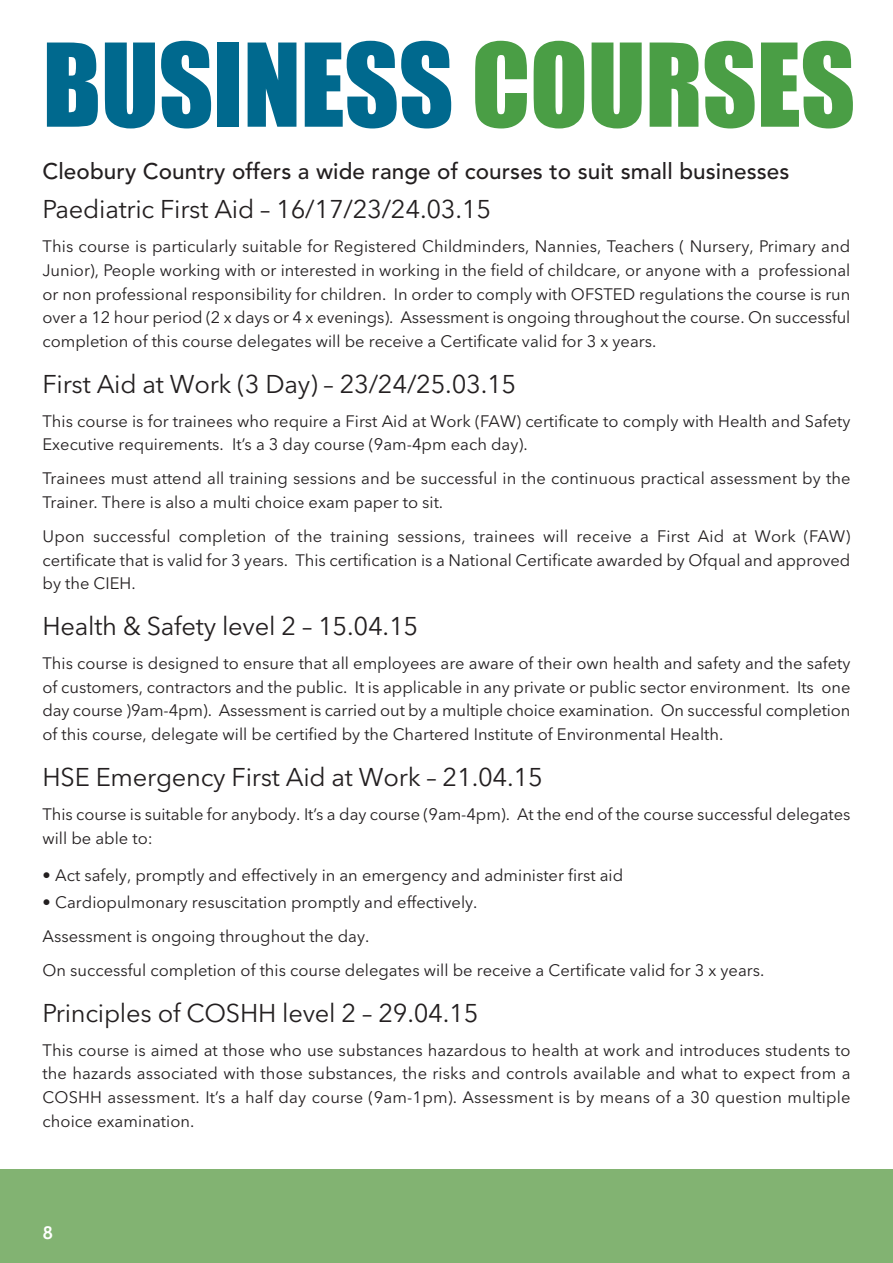
<style>
.page{position:relative;width:893px;height:1263px;background:#fff}
.page>*{position:absolute;margin:0;border:0;box-sizing:border-box;transform-origin:0 0}
.t1{font:106.5px "Impact";letter-spacing:-.005em;color:#00698e}
.t2{font:25.5px "Avenir Next";letter-spacing:-.01em;color:#231f20}
.t3{font:500 22.5px "Avenir";letter-spacing:.005em;color:#231f20}
.t4{font:700 18px "Cabin";color:#fff}
.t5{font:16.5px/23.5px "Avenir Next";color:#231f20;text-align:justify}
.s1{color:#4a9e45}
</style>
<div class="page">
<div style="left:0;top:1169px;width:892px;height:94px;background:#82b372"></div>
<h1 class="t1" style="left:43px;top:2px;width:814px">BUSINESS <span class="s1">COURSES</span></h1>
<h3 class="t3" style="left:43px;top:151px;width:748px">Cleobury Country offers a wide range of courses to suit small businesses</h3>
<h2 class="t2" style="left:43px;top:194px;width:450px">Paediatric First Aid – 16/17/23/24.03.15</h2>
<p class="t5" style="left:43px;top:235px;width:809px">This course is particularly suitable for Registered Childminders, Nannies, Teachers ( Nursery, Primary and Junior), People working with or interested in working in the field of childcare, or anyone with a professional or non professional responsibility for children. In order to comply with OFSTED regulations the course is run over a 12 hour period (2 x days or 4 x evenings). Assessment is ongoing throughout the course. On successful completion of this course delegates will be receive a Certificate valid for 3 x years.</p>
<h2 class="t2" style="left:43px;top:369px;width:475px">First Aid at Work (3 Day) – 23/24/25.03.15</h2>
<p class="t5" style="left:43px;top:409px;width:809px">This course is for trainees who require a First Aid at Work (FAW) certificate to comply with Health and Safety<br>Executive requirements. It’s a 3 day course (9am-4pm each day).</p>
<p class="t5" style="left:43px;top:467px;width:809px">Trainees must attend all training sessions and be successful in the continuous practical assessment by the<br>Trainer. There is also a multi choice exam paper to sit.</p>
<p class="t5" style="left:43px;top:524px;width:809px">Upon successful completion of the training sessions, trainees will receive a First Aid at Work (FAW) certificate that is valid for 3 years. This certification is a National Certificate awarded by Ofqual and approved by the CIEH.</p>
<h2 class="t2" style="left:43px;top:611px;width:377px">Health &amp; Safety level 2 – 15.04.15</h2>
<p class="t5" style="left:43px;top:652px;width:809px">This course is designed to ensure that all employees are aware of their own health and safety and the safety of customers, contractors and the public. It is applicable in any private or public sector environment. Its one day course )9am-4pm). Assessment is carried out by a multiple choice examination. On successful completion of this course, delegate will be certified by the Chartered Institute of Environmental Health.</p>
<h2 class="t2" style="left:43px;top:762px;width:502px">HSE Emergency First Aid at Work – 21.04.15</h2>
<p class="t5" style="left:43px;top:802px;width:809px">This course is suitable for anybody. It’s a day course (9am-4pm). At the end of the course successful delegates will be able to:</p>
<p class="t5" style="left:43px;top:863px;width:582px">• Act safely, promptly and effectively in an emergency and administer first aid</p>
<p class="t5" style="left:43px;top:885px;width:723px;line-height:34px;text-align:left">• Cardiopulmonary resuscitation promptly and effectively.<br>Assessment is ongoing throughout the day.<br>On successful completion of this course delegates will be receive a Certificate valid for 3 x years.</p>
<h2 class="t2" style="left:43px;top:998px;width:437px">Principles of COSHH level 2 – 29.04.15</h2>
<p class="t5" style="left:43px;top:1038px;width:809px">This course is aimed at those who use substances hazardous to health at work and introduces students to the hazards associated with those substances, the risks and controls available and what to expect from a COSHH assessment. It’s a half day course (9am-1pm). Assessment is by means of a 30 question multiple choice examination.</p>
<p class="t4" style="left:42px;top:1222px;width:12px">8</p>
</div>
